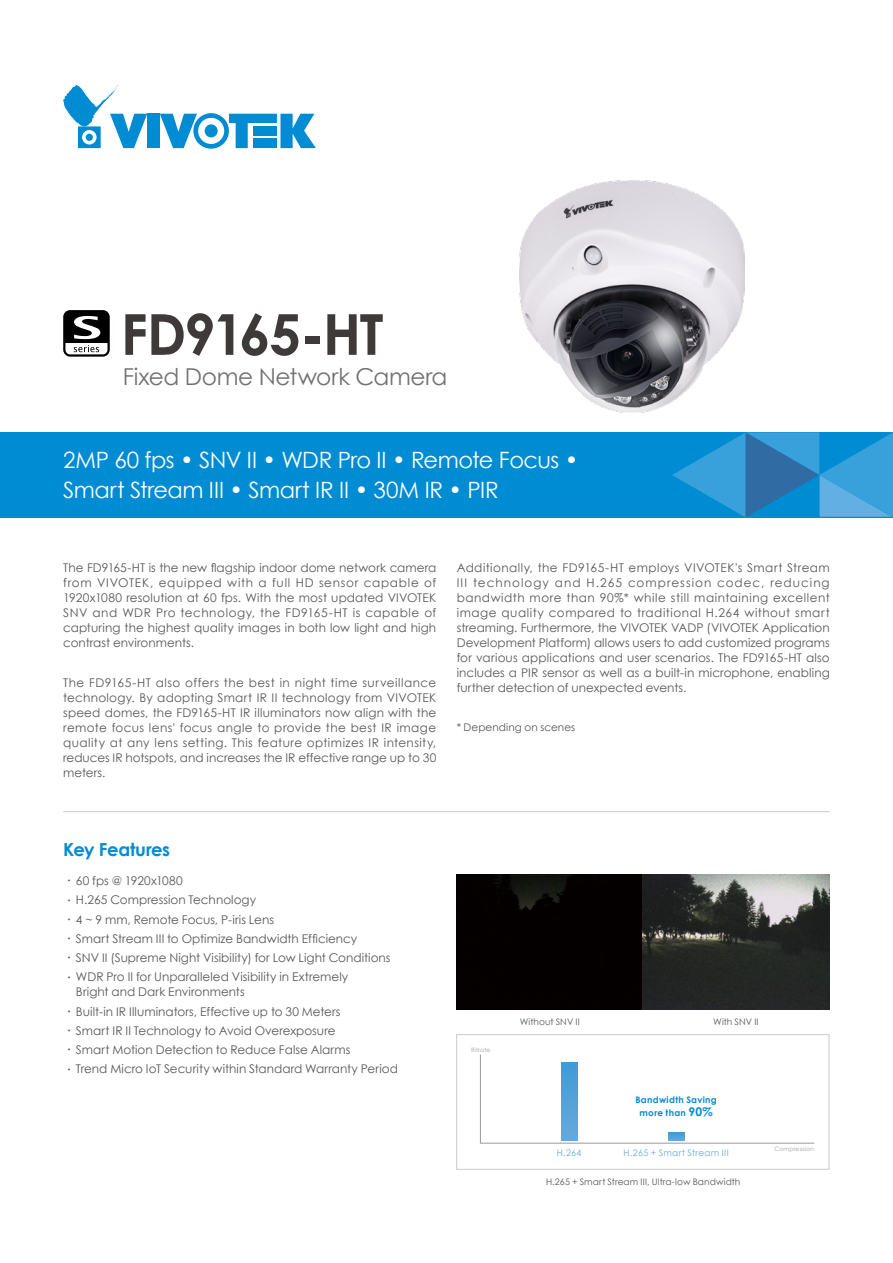
<style>
.page{position:relative;width:893px;height:1263px;background:#fff}
.page>*{position:absolute;margin:0;border:0;box-sizing:border-box;transform-origin:0 0}
.t1{font:700 56.55px "Century Gothic";letter-spacing:-.035em;color:#3e3a39}
.t2{font:23.25px "Century Gothic";letter-spacing:-.015em;color:#727171}
.t3{font:22.5px/30px "Century Gothic";letter-spacing:-.015em;color:#fff}
.t4{font:700 18px "Century Gothic";letter-spacing:-.02em;color:#008cd3}
.t5{font:12px/15px "Century Gothic";color:#595757;text-align:justify}
.t6{font:10.5px "Century Gothic";letter-spacing:.005em;color:#595757}
.t7{font:9px "Century Gothic";letter-spacing:.01em;color:#595757}
.t8{font:700 9px/13.5px "Century Gothic";letter-spacing:.03em;color:#008cd3;text-align:center}
.t9{font:9px "Century Gothic";letter-spacing:.035em;color:#65aadd}
.t10{font:6px "Century Gothic";letter-spacing:.03em;color:#9fa0a0}
.s1{font-family:"Adobe Ming Std";font-weight:300}
.s2{font-size:12px}
</style>
<div class="page">
<div style="left:0;top:432px;width:893px;height:85px;background:#008cd3"></div>
<svg style="left:672px;top:432px;width:221px;height:85px"></svg>
<hr style="left:63px;top:811px;width:767px;height:1px;background:#c9caca">
<div style="left:457px;top:875px;width:186px;height:134px;background:#040000"></div>
<svg style="left:643px;top:875px;width:186px;height:134px;background:#3e403e"></svg>
<div style="left:147px;top:114px;width:13px;height:34px;background:#008cd3"></div>
<svg style="left:160px;top:113px;width:156px;height:36px"></svg>
<svg style="left:63px;top:85px;width:84px;height:63px"></svg>
<div style="left:86px;top:134px;width:7px;height:7px;background:#008cd3;border-radius:50%"></div>
<img style="left:520px;top:181px;width:224px;height:231px">
<svg style="left:480px;top:1054px;width:335px;height:90px"></svg>
<div style="left:561px;top:1063px;width:16px;height:77px;background:linear-gradient(to bottom,#419ad6,#66a9dd)"></div>
<svg style="left:668px;top:1132px;width:16px;height:8px"></svg>
<div style="left:456px;top:1034px;width:373px;height:136px;border:1px solid #c9caca"></div>
<svg style="left:63px;top:310px;width:47px;height:47px"></svg>
<h1 class="t1" style="left:121px;top:291px;width:264px">FD9165-HT</h1>
<h2 class="t2" style="left:123px;top:361px;width:326px">Fixed Dome Network Camera</h2>
<h3 class="t3" style="left:63px;top:445px;width:517px">2MP 60 fps • SNV II • WDR Pro II • Remote Focus •<br>Smart Stream III • Smart IR II • 30M IR • PIR</h3>
<p class="t5" style="left:63px;top:560px;width:375px">The FD9165-HT is the new flagship indoor dome network camera from VIVOTEK, equipped with a full HD sensor capable of 1920x1080 resolution at 60 fps. With the most updated VIVOTEK SNV and WDR Pro technology, the FD9165-HT is capable of capturing the highest quality images in both low light and high contrast environments.</p>
<p class="t5" style="left:63px;top:675px;width:375px">The FD9165-HT also offers the best in night time surveillance technology. By adopting Smart IR II technology from VIVOTEK speed domes, the FD9165-HT IR illuminators now align with the remote focus lens' focus angle to provide the best IR image quality at any lens setting. This feature optimizes IR intensity, reduces IR hotspots, and increases the IR effective range up to 30 meters.</p>
<p class="t5" style="left:457px;top:560px;width:375px">Additionally, the FD9165-HT employs VIVOTEK's Smart Stream III technology and H.265 compression codec, reducing bandwidth more than 90%* while still maintaining excellent image quality compared to traditional H.264 without smart streaming. Furthermore, the VIVOTEK VADP (VIVOTEK Application Development Platform) allows users to add customized programs for various applications and user scenarios. The FD9165-HT also includes a PIR sensor as well as a built-in microphone, enabling further detection of unexpected events.</p>
<p class="t6" style="left:457px;top:720px;width:120px">* Depending on scenes</p>
<h3 class="t4" style="left:63px;top:836px;width:109px">Key Features</h3>
<p class="t5" style="left:63px;top:873px;width:121px"><span class="s1">•</span> 60 fps @ 1920x1080</p>
<p class="t5" style="left:63px;top:892px;width:194px"><span class="s1">•</span> H.265 Compression Technology</p>
<p class="t5" style="left:63px;top:911px;width:212px"><span class="s1">•</span> 4 ~ 9 mm, Remote Focus, P-iris Lens</p>
<p class="t5" style="left:63px;top:931px;width:296px"><span class="s1">•</span> Smart Stream III to Optimize Bandwidth Efficiency</p>
<p class="t5" style="left:63px;top:950px;width:329px"><span class="s1">•</span> SNV II (Supreme Night Visibility) for Low Light Conditions</p>
<p class="t5" style="left:76px;top:969px;width:274px;text-indent:-13px"><span class="s1">•</span> WDR Pro II for Unparalleled Visibility in Extremely<br>Bright and Dark Environments</p>
<p class="t5" style="left:63px;top:1003px;width:279px"><span class="s1">•</span> Built-in IR Illuminators, Effective up to 30 Meters</p>
<p class="t5" style="left:63px;top:1023px;width:274px"><span class="s1">•</span> Smart IR II Technology to Avoid Overexposure</p>
<p class="t5" style="left:63px;top:1042px;width:289px"><span class="s1">•</span> Smart Motion Detection to Reduce False Alarms</p>
<p class="t5" style="left:63px;top:1061px;width:336px"><span class="s1">•</span> Trend Micro IoT Security within Standard Warranty Period</p>
<p class="t10" style="left:471px;top:1045px;width:21px">Bitrate</p>
<p class="t7" style="left:520px;top:1016px;width:62px">Without SNV II</p>
<p class="t7" style="left:713px;top:1016px;width:47px">With SNV II</p>
<p class="t8" style="left:635px;top:1092px;width:83px">Bandwidth Saving more than <span class="s2">90%</span></p>
<p class="t9" style="left:557px;top:1147px;width:26px">H.264</p>
<p class="t9" style="left:624px;top:1147px;width:107px">H.265 + Smart Stream III</p>
<p class="t7" style="left:546px;top:1175px;width:196px">H.265 + Smart Stream III, Ultra-low Bandwidth</p>
<p class="t10" style="left:774px;top:1144px;width:41px">Compression</p>
</div>
